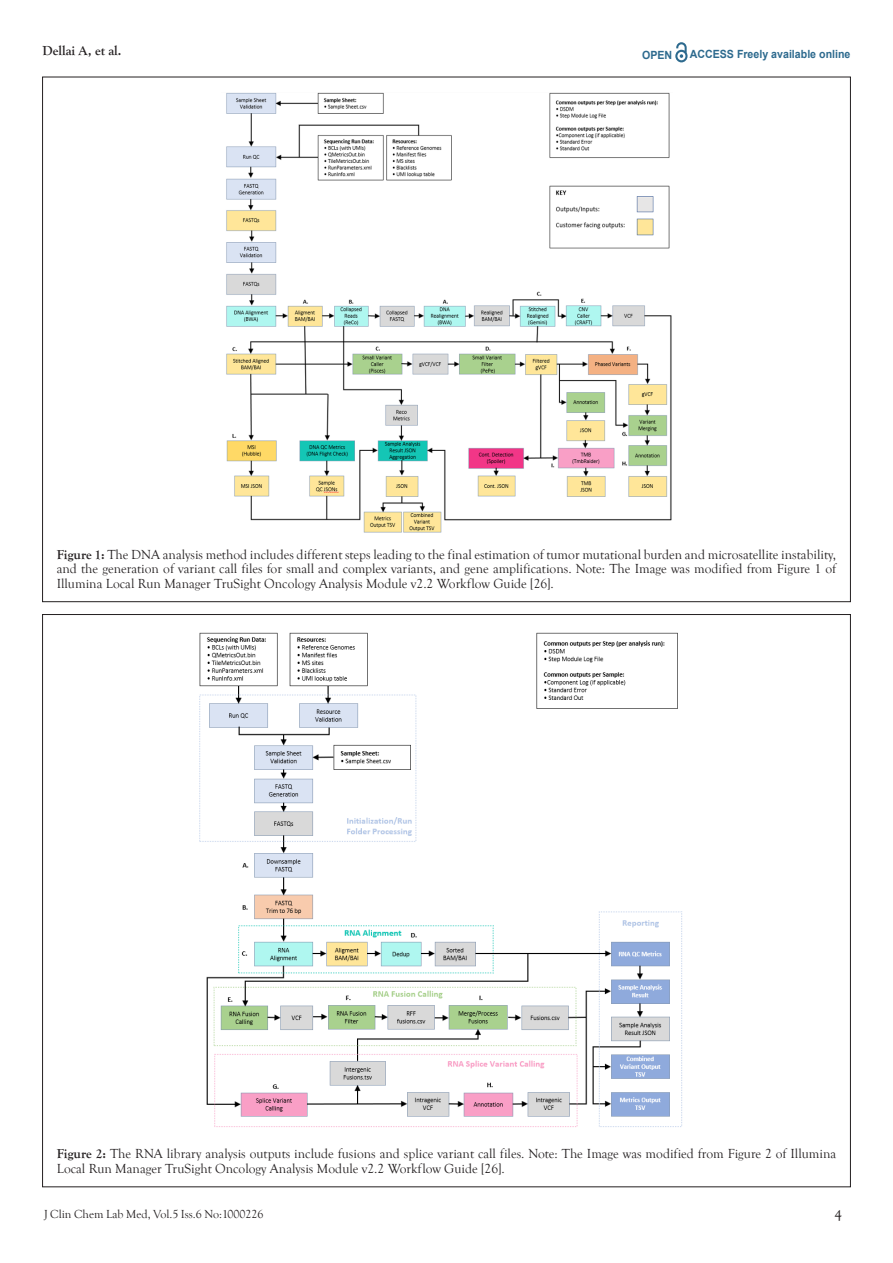
<style>
.page{position:relative;width:893px;height:1263px;background:#fff}
.page>*{position:absolute;margin:0;border:0;box-sizing:border-box;transform-origin:0 0}
.t1{font:15px "Goudy Old Style T";color:#231f20}
.t2{font:13.5px/14.5px "Goudy Old Style T";color:#231f20;text-align:justify}
.t3{font:700 13.5px "Goudy Old Style T";color:#231f20}
.t4{font:12px "Goudy Old Style T";color:#231f20}
.t5{font:700 11.25px "Arial";color:#2d6a8e;scale:.94 1}
.s1{font-weight:700}
</style>
<div class="page">
<svg style="left:675px;top:43px;width:12px;height:19px"></svg>
<img style="left:226px;top:93px;width:446px;height:440px">
<img style="left:199px;top:632px;width:483px;height:495px">
<p class="t3" style="left:43px;top:43px;width:80px">Dellai A, et al.</p>
<p class="t5" style="left:642px;top:47px;width:34px">OPEN</p>
<p class="t5" style="left:690px;top:46px;width:172px">ACCESS Freely available online</p>
<p class="t2" style="left:57px;top:547px;width:781px"><span class="s1">Figure 1:</span> The DNA analysis method includes different steps leading to the final estimation of tumor mutational burden and microsatellite instability, and the generation of variant call files for small and complex variants, and gene amplifications. Note: The Image was modified from Figure 1 of Illumina Local Run Manager TruSight Oncology Analysis Module v2.2 Workflow Guide [26].</p>
<p class="t2" style="left:57px;top:1147px;width:781px"><span class="s1">Figure 2:</span> The RNA library analysis outputs include fusions and splice variant call files. Note: The Image was modified from Figure 2 of Illumina<br>Local Run Manager TruSight Oncology Analysis Module v2.2 Workflow Guide [26].</p>
<p class="t4" style="left:44px;top:1207px;width:221px">J Clin Chem Lab Med, Vol.5 Iss.6 No:1000226</p>
<p class="t1" style="left:834px;top:1207px;width:9px">4</p>
</div>
